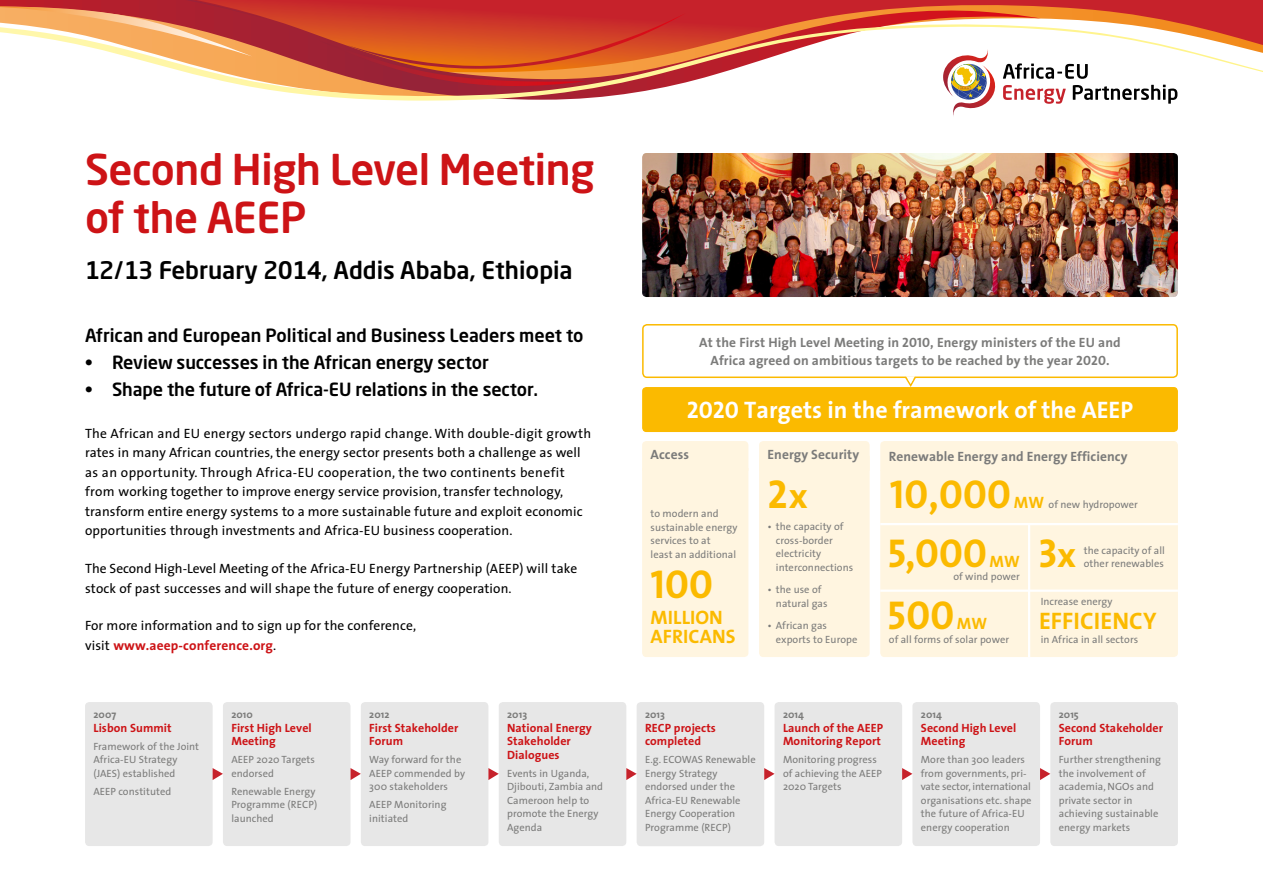
<style>
.page{position:relative;width:1263px;height:893px;background:#fff}
.page>*{position:absolute;margin:0;border:0;box-sizing:border-box;transform-origin:0 0}
.t1{font:500 42px/48px "Neo Sans Pro";letter-spacing:-.01em;color:#cd1316}
.t2{font:40.5px "The Sans Bold Caps";letter-spacing:.005em;color:#fbba00}
.t3{font:500 24px "Neo Sans Pro";color:#000}
.t4{font:700 24px "The Sans";color:#fff}
.t5{font:700 24px "The Sans";letter-spacing:.005em;color:#fbba00}
.t6{font:700 19.5px/19.5px "The Sans";letter-spacing:.005em;color:#fbba00}
.t7{font:500 18px "Neo Sans Pro";letter-spacing:-.005em;color:#000}
.t8{font:16.5px "The Sans Bold Caps";color:#fbba00}
.t9{font:13.5px/19.5px "The Sans";letter-spacing:.01em;color:#000}
.t10{font:700 13.5px/18px "The Sans";letter-spacing:.01em;color:#7b7b7a;text-align:center}
.t11{font:700 12px/13.5px "The Sans";letter-spacing:.005em;color:#cd1316}
.t12{font:10.5px/13.5px "The Sans";letter-spacing:.005em;color:#7b7b7a}
.t13{font:700 10.5px "The Sans";letter-spacing:.005em;color:#7b7b7a}
.s1{font-family:"The Sans Caps"}
.s2{font-weight:700;color:#cd1316}
.s3{font-family:"The Sans Bold Caps";font-weight:400}
.s4{font-family:"The Sans";font-weight:700;font-size:36px}
.s5{font-weight:700;font-size:16.5px;color:#fbba00}
</style>
<div class="page">
<svg style="left:953px;top:101px;width:218px;height:15px"></svg>
<svg style="left:1041px;top:0;width:222px;height:21px"></svg>
<svg style="left:267px;top:0;width:774px;height:21px"></svg>
<svg style="left:125px;top:21px;width:1138px;height:80px"></svg>
<svg style="left:0;top:0;width:267px;height:56px"></svg>
<svg style="left:319px;top:13px;width:367px;height:73px"></svg>
<div style="left:642px;top:387px;width:536px;height:45px;background:#fbba00;border-radius:4px"></div>
<div style="left:85px;top:702px;width:128px;height:144px;background:#e7e7e7;border-radius:4px"></div>
<div style="left:361px;top:702px;width:127px;height:144px;background:#e7e7e7;border-radius:4px"></div>
<div style="left:637px;top:702px;width:127px;height:144px;background:#e7e7e7;border-radius:4px"></div>
<div style="left:912px;top:702px;width:128px;height:144px;background:#e7e7e7;border-radius:4px"></div>
<div style="left:223px;top:702px;width:127px;height:144px;background:#e7e7e7;border-radius:4px"></div>
<div style="left:499px;top:702px;width:127px;height:144px;background:#e7e7e7;border-radius:4px"></div>
<div style="left:774px;top:702px;width:128px;height:144px;background:#e7e7e7;border-radius:4px"></div>
<div style="left:1050px;top:702px;width:128px;height:144px;background:#e7e7e7;border-radius:4px"></div>
<svg style="left:213px;top:768px;width:10px;height:12px"></svg>
<svg style="left:350px;top:768px;width:11px;height:12px"></svg>
<svg style="left:488px;top:768px;width:11px;height:12px"></svg>
<svg style="left:626px;top:768px;width:11px;height:12px"></svg>
<svg style="left:764px;top:768px;width:10px;height:12px"></svg>
<svg style="left:902px;top:768px;width:10px;height:12px"></svg>
<svg style="left:1040px;top:768px;width:10px;height:12px"></svg>
<img style="left:642px;top:153px;width:536px;height:144px">
<div style="left:642px;top:324px;width:536px;height:54px;border:2px solid #fbba00;border-radius:4px"></div>
<svg style="left:903px;top:376px;width:14px;height:11px"></svg>
<div style="left:759px;top:441px;width:111px;height:216px;background:#fff5e0"></div>
<div style="left:642px;top:441px;width:106px;height:216px;background:#fff5e0"></div>
<div style="left:880px;top:441px;width:298px;height:29px;background:#fff5e0"></div>
<div style="left:880px;top:470px;width:298px;height:187px;background:#fff5e0"></div>
<hr style="left:880px;top:523px;width:298px;height:2px;background:#fff">
<hr style="left:880px;top:589px;width:298px;height:3px;background:#fff">
<hr style="left:1028px;top:524px;width:2px;height:133px;background:#fff">
<h1 class="t1" style="left:85px;top:145px;width:511px">Second High Level Meeting of the AEEP</h1>
<h3 class="t3" style="left:85px;top:255px;width:489px">12/13 February 2014, Addis Ababa, Ethiopia</h3>
<h3 class="t7" style="left:85px;top:324px;width:500px">African and European Political and Business Leaders meet to</h3>
<h3 class="t7" style="left:85px;top:351px;width:405px">• Review successes in the African energy sector</h3>
<h3 class="t7" style="left:85px;top:378px;width:454px">• Shape the future of Africa-EU relations in the sector.</h3>
<p class="t9" style="left:85px;top:423px;width:508px">The African and EU energy sectors undergo rapid change. With double-digit growth rates in many African countries, the energy sector presents both a challenge as well as an opportunity. Through Africa-EU cooperation, the two continents benefit from working together to improve energy service provision, transfer technology, transform entire energy systems to a more sustainable future and exploit economic opportunities through investments and Africa-EU business cooperation.</p>
<p class="t9" style="left:85px;top:558px;width:494px">The <span class="s1">S</span>econd High-Level Meeting of the Africa-EU Energy Partnership (AEEP) will take stock of past successes and will shape the future of energy cooperation.</p>
<p class="t9" style="left:85px;top:616px;width:333px">For more information and to sign up for the conference, visit <span class="s2">www.aeep-conference.org</span>.</p>
<p class="t13" style="left:93px;top:706px;width:24px">2007</p>
<p class="t11" style="left:93px;top:720px;width:80px">Lisbon Summit</p>
<p class="t12" style="left:93px;top:739px;width:107px">Framework of the Joint<br>Africa-EU Strategy (JAES) established</p>
<p class="t12" style="left:93px;top:784px;width:79px">AEEP constituted</p>
<p class="t13" style="left:231px;top:706px;width:23px">2010</p>
<p class="t11" style="left:231px;top:720px;width:82px">First High Level<br>Meeting</p>
<p class="t12" style="left:231px;top:752px;width:85px">AEEP 2020 Targets endorsed</p>
<p class="t12" style="left:231px;top:784px;width:87px">Renewable Energy<br>Programme (RECP) launched</p>
<p class="t13" style="left:369px;top:706px;width:22px">2012</p>
<p class="t11" style="left:369px;top:720px;width:91px">First Stakeholder<br>Forum</p>
<p class="t12" style="left:369px;top:752px;width:97px">Way forward for the<br>AEEP commended by<br>300 stakeholders</p>
<p class="t12" style="left:369px;top:797px;width:79px">AEEP Monitoring initiated</p>
<p class="t13" style="left:507px;top:706px;width:21px">2013</p>
<p class="t11" style="left:507px;top:720px;width:86px">National Energy<br>Stakeholder<br>Dialogues</p>
<p class="t12" style="left:507px;top:766px;width:97px">Events in Uganda,<br>Djibouti, Zambia and<br>Cameroon help to promote the Energy<br>Agenda</p>
<p class="t10" style="left:699px;top:333px;width:423px">At the First High Level Meeting in <span class="s3">2010</span>, Energy ministers of the EU and<br>Africa agreed on ambitious targets to be reached by the year <span class="s3">2020</span>.</p>
<h3 class="t4" style="left:687px;top:390px;width:448px"><span class="s3">2020</span> Targets in the framework of the AEEP</h3>
<p class="t10" style="left:767px;top:445px;width:93px">Energy Security</p>
<p class="t10" style="left:650px;top:445px;width:40px">Access</p>
<p class="t10" style="left:889px;top:447px;width:240px">Renewable Energy and Energy Efficiency</p>
<p class="t12" style="left:650px;top:506px;width:89px">to modern and sustainable energy services to at<br>least an additional</p>
<h2 class="t2" style="left:650px;top:550px;width:64px">100</h2>
<h3 class="t6" style="left:650px;top:607px;width:86px">MILLION<br>AFRICANS</h3>
<h2 class="t2" style="left:767px;top:460px;width:42px">2<span class="s4">x</span></h2>
<p class="t12" style="left:776px;top:519px;width:79px;text-indent:-8px">• the capacity of cross-border electricity interconnections</p>
<p class="t12" style="left:776px;top:582px;width:53px;text-indent:-8px">• the use of natural gas</p>
<p class="t12" style="left:776px;top:618px;width:83px;text-indent:-8px">• African gas exports to Europe</p>
<h2 class="t2" style="left:890px;top:460px;width:123px">10,000</h2>
<p class="t12" style="left:1014px;top:497px;width:126px"><span class="s5">MW</span> of new hydropower</p>
<h2 class="t2" style="left:888px;top:519px;width:101px">5,000</h2>
<h3 class="t8" style="left:990px;top:547px;width:32px">MW</h3>
<p class="t12" style="left:953px;top:569px;width:68px">of wind power</p>
<h2 class="t2" style="left:1038px;top:519px;width:39px">3<span class="s4">x</span></h2>
<p class="t12" style="left:1084px;top:543px;width:83px">the capacity of all</p>
<p class="t12" style="left:1084px;top:556px;width:82px">other renewables</p>
<h2 class="t2" style="left:887px;top:582px;width:68px">500</h2>
<h3 class="t8" style="left:957px;top:610px;width:32px">MW</h3>
<p class="t12" style="left:889px;top:632px;width:122px">of all forms of solar power</p>
<p class="t12" style="left:1041px;top:595px;width:73px">Increase energy</p>
<h3 class="t5" style="left:1039px;top:601px;width:119px">EFFICIENCY</h3>
<p class="t12" style="left:1041px;top:632px;width:99px">in Africa in all sectors</p>
<p class="t13" style="left:645px;top:706px;width:21px">2013</p>
<p class="t11" style="left:645px;top:720px;width:72px">RECP projects completed</p>
<p class="t12" style="left:645px;top:752px;width:112px">E.g. ECOWAS Renewable<br>Energy Strategy endorsed under the<br>Africa-EU Renewable<br>Energy Cooperation<br>Programme (RECP)</p>
<p class="t13" style="left:783px;top:706px;width:22px">2014</p>
<p class="t11" style="left:783px;top:720px;width:102px">Launch of the AEEP<br>Monitoring Report</p>
<p class="t12" style="left:783px;top:752px;width:100px">Monitoring progress of achieving the AEEP<br>2020 Targets</p>
<p class="t13" style="left:921px;top:706px;width:22px">2014</p>
<p class="t11" style="left:921px;top:720px;width:97px">Second High Level<br>Meeting</p>
<p class="t12" style="left:921px;top:752px;width:112px">More than 300 leaders from governments, pri&shy;vate sector, international organisations etc. shape the future of Africa-EU energy cooperation</p>
<p class="t13" style="left:1059px;top:706px;width:22px">2015</p>
<p class="t11" style="left:1059px;top:720px;width:106px">Second Stakeholder<br>Forum</p>
<p class="t12" style="left:1059px;top:752px;width:104px">Further strengthening the involvement of academia, NGOs and private sector in achieving sustainable energy markets</p>
</div>
